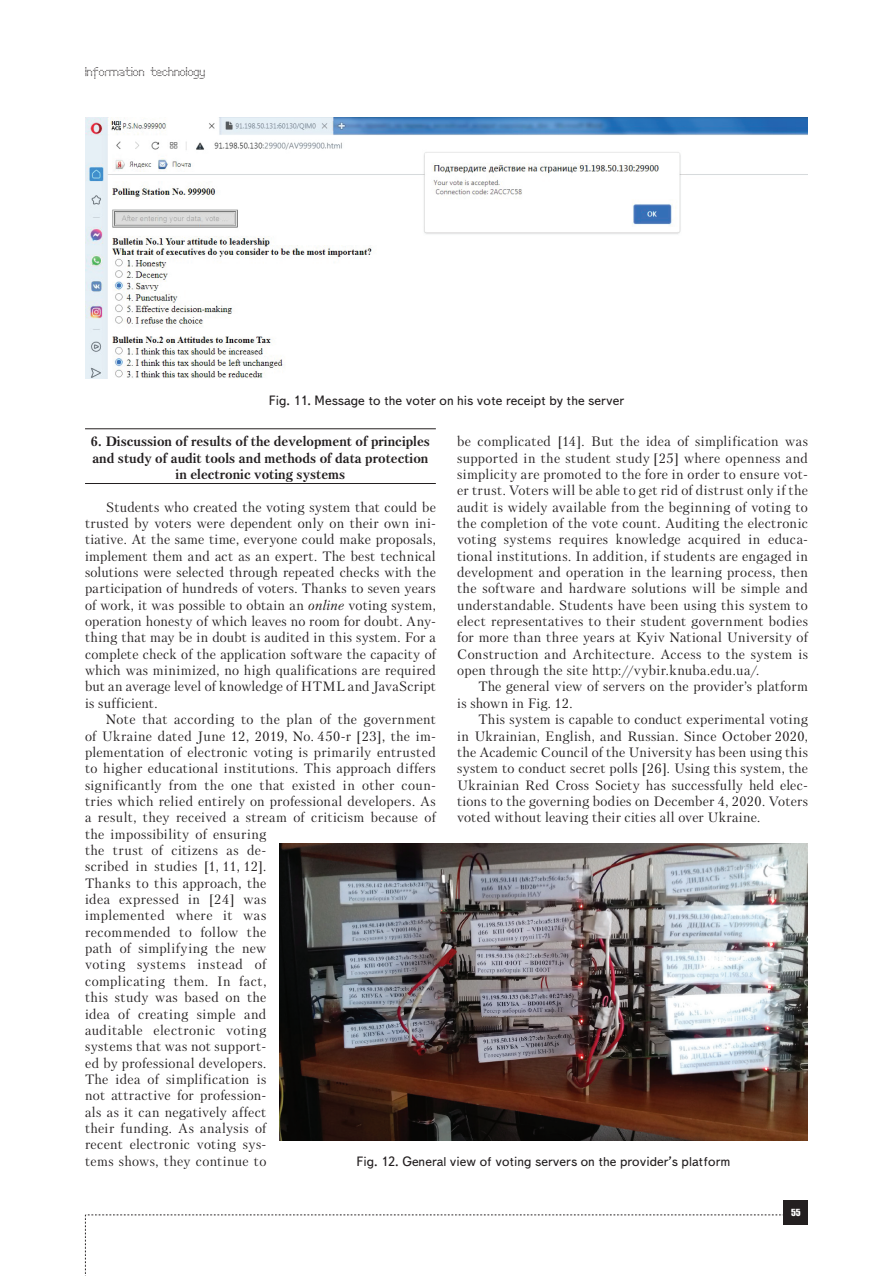
<style>
.page{position:relative;width:893px;height:1276px;background:#fff}
.page>*{position:absolute;margin:0;border:0;box-sizing:border-box;transform-origin:0 0}
.t1{font:13.5px/16.4px "Petersburg C";letter-spacing:.025em;color:#231f20;text-align:justify}
.t2{font:700 13.5px/16.4px "Petersburg C";color:#231f20;text-align:center}
.t3{font:13.5px "Text Book C";color:#231f20}
.t4{font:12px "Perfo";letter-spacing:.015em;color:#231f20}
.t5{font:9px "Impact";color:#fff}
.s1{font-style:italic}
</style>
<div class="page">
<svg style="left:85px;top:1214px;width:699px;height:62px"></svg>
<div style="left:784px;top:1200px;width:24px;height:24px;background:#231f20"></div>
<hr style="left:85px;top:428px;width:351px;height:1px;background:#231f20">
<hr style="left:85px;top:483px;width:351px;height:1px;background:#231f20">
<img style="left:85px;top:117px;width:723px;height:261px">
<img style="left:279px;top:843px;width:529px;height:297px">
<p class="t4" style="left:85px;top:65px;width:122px">Information technology</p>
<p class="t3" style="left:269px;top:393px;width:357px">Fig. 11. Message to the voter on his vote receipt by the server</p>
<p class="t1" style="left:457px;top:433px;width:352px">be complicated [14]. But the idea of simplification was supported in the student study [25] where openness and simplicity are promoted to the fore in order to ensure vot&shy;er trust. Voters will be able to get rid of distrust only if the audit is widely available from the beginning of voting to the completion of the vote count. Auditing the electronic voting systems requires knowledge acquired in educa&shy;tional institutions. In addition, if students are engaged in development and operation in the learning process, then the software and hardware solutions will be simple and understandable. Students have been using this system to elect representatives to their student government bodies for more than three years at Kyiv National University of Construction and Architecture. Access to the system is open through the site http://vybir.knuba.edu.ua/.</p>
<p class="t1" style="left:457px;top:678px;width:352px;text-indent:21px">The general view of servers on the provider’s platform is shown in Fig. 12.</p>
<p class="t1" style="left:457px;top:711px;width:352px;text-indent:21px">This system is capable to conduct experimental voting in Ukrainian, English, and Russian. Since October 2020, the Academic Council of the University has been using this system to conduct secret polls [26]. Using this system, the Ukrainian Red Cross Society has successfully held elec&shy;tions to the governing bodies on December 4, 2020. Voters voted without leaving their cities all over Ukraine.</p>
<p class="t2" style="left:91px;top:433px;width:341px">6. Discussion of results of the development of principles and study of audit tools and methods of data protection in electronic voting systems</p>
<p class="t1" style="left:85px;top:498px;width:352px;text-indent:21px">Students who created the voting system that could be trusted by voters were dependent only on their own ini&shy;tiative. At the same time, everyone could make proposals, implement them and act as an expert. The best technical solutions were selected through repeated checks with the participation of hundreds of voters. Thanks to seven years of work, it was possible to obtain an <span class="s1">online</span> voting system, operation honesty of which leaves no room for doubt. Any&shy;thing that may be in doubt is audited in this system. For a complete check of the application software the capacity of which was minimized, no high qualifications are required but an average level of knowledge of HTML and JavaScript is sufficient.</p>
<p class="t1" style="left:85px;top:711px;width:352px;text-align:left;text-indent:21px">Note that according to the plan of the government of Ukraine dated June 12, 2019, No. 450-r [23], the im&shy;plementation of electronic voting is primarily entrusted to higher educational institutions. This approach differs significantly from the one that existed in other coun&shy;tries which relied entirely on professional developers. As a result, they received a stream of criticism because of the impossibility of ensuring<br>the trust of citizens as de-<br>scribed in studies [1, 11, 12].<br>Thanks to this approach, the<br>idea expressed in [24] was<br>implemented where it was<br>recommended to follow the<br>path of simplifying the new<br>voting systems instead of<br>complicating them. In fact,<br>this study was based on the<br>idea of creating simple and<br>auditable electronic voting<br>systems that was not support-<br>ed by professional developers.<br>The idea of simplification is<br>not attractive for profession-<br>als as it can negatively affect<br>their funding. As analysis of<br>recent electronic voting sys-<br>tems shows, they continue to</p>
<p class="t3" style="left:356px;top:1154px;width:376px">Fig. 12. General view of voting servers on the provider’s platform</p>
<p class="t5" style="left:791px;top:1205px;width:11px">55</p>
</div>
